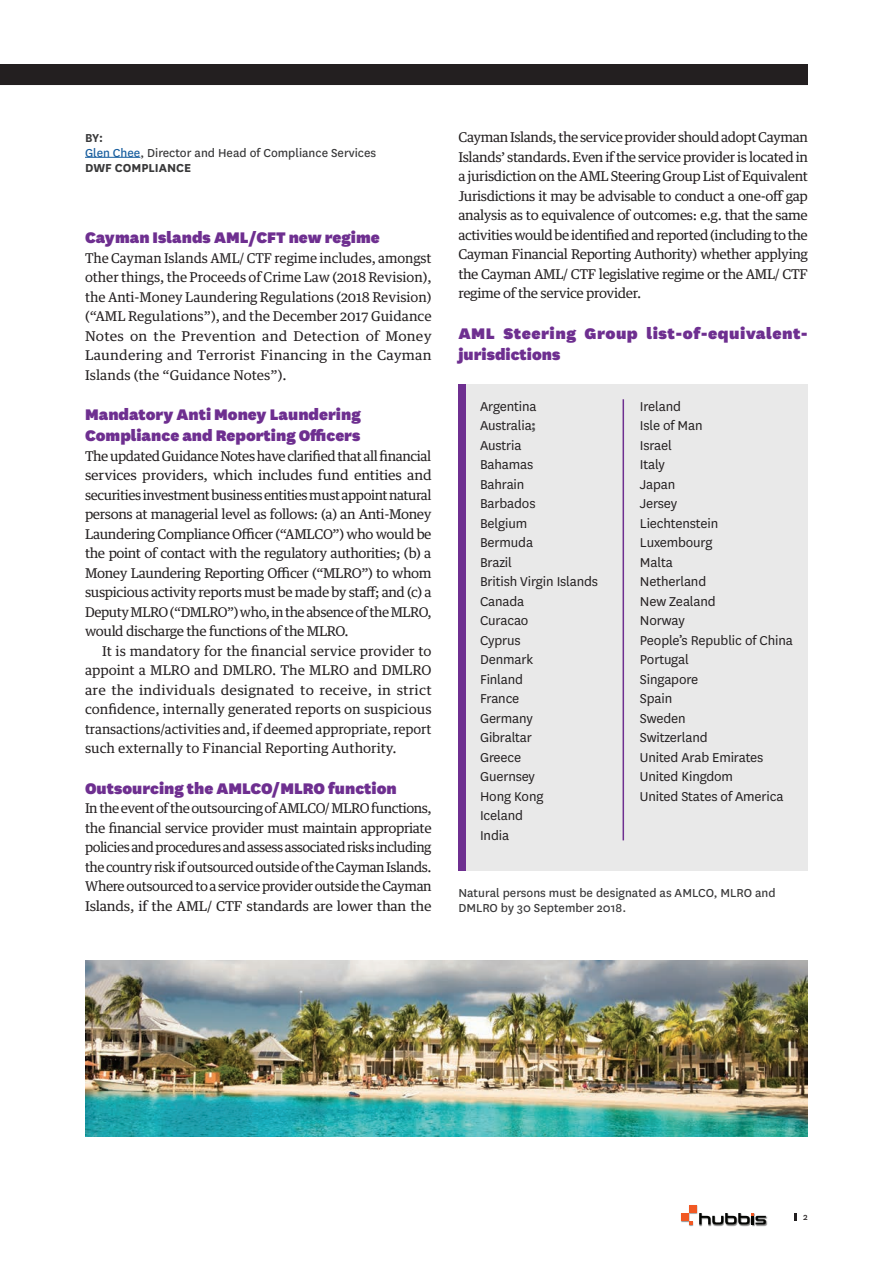
<style>
.page{position:relative;width:893px;height:1263px;background:#fff}
.page>*{position:absolute;margin:0;border:0;box-sizing:border-box;transform-origin:0 0}
.t1{font:900 18px/21px "National";color:#6e2f90}
.t2{font:900 18px/21px "National";letter-spacing:.025em;color:#6e2f90}
.t3{font:15px/19.5px "National";letter-spacing:-.01em;color:#231f20}
.t4{font:13.5px/19.5px "Guardian Text Egyp";letter-spacing:-.02em;color:#231f20;text-align:justify}
.t5{font:13.5px/15px "National";color:#383839}
.t6{font:10.5px "National";color:#231f20}
.s1{font-weight:600}
.s2{color:#175d9e}
.s3{font-weight:700}
.s4{font-weight:800;color:#535355}
</style>
<div class="page">
<hr style="left:85px;top:157px;width:55px;height:1px;background:#175d9e">
<div style="left:460px;top:384px;width:348px;height:486px;background:#e9e9e9"></div>
<div style="left:459px;top:384px;width:7px;height:486px;background:#6e2f90"></div>
<hr style="left:623px;top:399px;width:1px;height:441px;background:#6e2f90">
<img style="left:85px;top:960px;width:723px;height:177px">
<div style="left:0;top:64px;width:808px;height:21px;background:#231f20"></div>
<img style="left:681px;top:1205px;width:86px;height:21px">
<svg style="left:699px;top:1213px;width:67px;height:11px"></svg>
<div style="left:689px;top:1205px;width:8px;height:8px;background:#f15924"></div>
<div style="left:681px;top:1213px;width:8px;height:8px;background:#f15924"></div>
<svg style="left:689px;top:1221px;width:4px;height:3px"></svg>
<svg style="left:794px;top:1213px;width:2px;height:7px"></svg>
<p class="t5" style="left:85px;top:130px;width:293px"><span class="s1">BY:<br></span><span class="s2">Glen Chee</span>, Director and Head of Compliance Services<br><span class="s3">DWF COMPLIANCE</span></p>
<h1 class="t1" style="left:85px;top:226px;width:296px">Cayman Islands AML/CFT new regime</h1>
<p class="t4" style="left:85px;top:247px;width:348px">The Cayman Islands AML/ CTF regime includes, amongst other things, the Proceeds of Crime Law (2018 Revision), the Anti-Money Laundering Regulations (2018 Revision) (“AML Regulations”), and the December 2017 Guidance Notes on the Prevention and Detection of Money Laundering and Terrorist Financing in the Cayman Islands (the “Guidance Notes”).</p>
<h1 class="t1" style="left:85px;top:403px;width:277px">Mandatory Anti Money Laundering<br>Compliance and Reporting Officers</h1>
<p class="t4" style="left:85px;top:445px;width:348px">The updated Guidance Notes have clarified that all financial services providers, which includes fund entities and securities investment business entities must appoint natural persons at managerial level as follows: (a) an Anti-Money Laundering Compliance Officer (“AMLCO”) who would be the point of contact with the regulatory authorities; (b) a Money Laundering Reporting Officer (“MLRO”) to whom suspicious activity reports must be made by staff; and (c) a Deputy MLRO (“DMLRO”) who, in the absence of the MLRO, would discharge the functions of the MLRO.</p>
<p class="t4" style="left:85px;top:640px;width:348px;text-indent:17px">It is mandatory for the financial service provider to appoint a MLRO and DMLRO. The MLRO and DMLRO are the individuals designated to receive, in strict confidence, internally generated reports on suspicious transactions/activities and, if deemed appropriate, report such externally to Financial Reporting Authority.</p>
<h1 class="t1" style="left:85px;top:777px;width:313px">Outsourcing the AMLCO/MLRO function</h1>
<p class="t4" style="left:85px;top:797px;width:348px">In the event of the outsourcing of AMLCO/ MLRO functions, the financial service provider must maintain appropriate policies and procedures and assess associated risks including the country risk if outsourced outside of the Cayman Islands.<br>Where outsourced to a service provider outside the Cayman Islands, if the AML/ CTF standards are lower than the</p>
<p class="t4" style="left:458px;top:126px;width:351px">Cayman Islands, the service provider should adopt Cayman Islands’ standards. Even if the service provider is located in a jurisdiction on the AML Steering Group List of Equivalent Jurisdictions it may be advisable to conduct a one-off gap analysis as to equivalence of outcomes: e.g. that the same activities would be identified and reported (including to the Cayman Financial Reporting Authority) whether applying the Cayman AML/ CTF legislative regime or the AML/ CTF regime of the service provider.</p>
<h1 class="t2" style="left:458px;top:322px;width:351px">AML Steering Group list-of-equivalent&shy;jurisdictions</h1>
<p class="t3" style="left:480px;top:395px;width:120px">Argentina<br>Australia<span class="s4">;<br></span>Austria<br>Bahamas<br>Bahrain<br>Barbados<br>Belgium<br>Bermuda<br>Brazil<br>British Virgin Islands<br>Canada<br>Curacao<br>Cyprus<br>Denmark<br>Finland<br>France<br>Germany<br>Gibraltar<br>Greece<br>Guernsey<br>Hong Kong<br>Iceland<br>India</p>
<p class="t3" style="left:640px;top:395px;width:154px">Ireland<br>Isle of Man<br>Israel<br>Italy<br>Japan<br>Jersey<br>Liechtenstein<br>Luxembourg<br>Malta<br>Netherland<br>New Zealand<br>Norway<br>People’s Republic of China<br>Portugal<br>Singapore<br>Spain<br>Sweden<br>Switzerland<br>United Arab Emirates<br>United Kingdom<br>United States of America</p>
<p class="t5" style="left:458px;top:885px;width:319px">Natural persons must be designated as AMLCO, MLRO and<br>DMLRO by 30 September 2018.</p>
<p class="t6" style="left:803px;top:1210px;width:6px">2</p>
</div>
